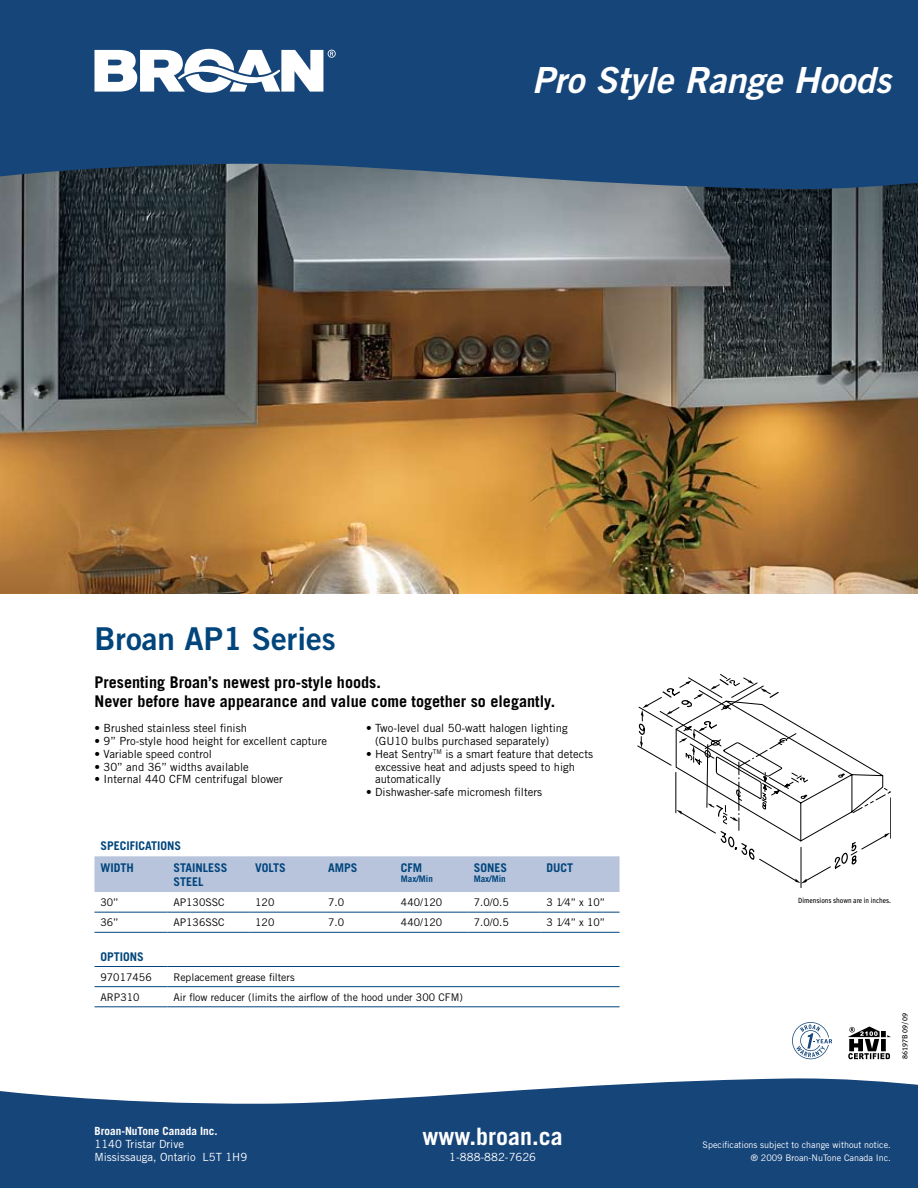
<style>
.page{position:relative;width:918px;height:1188px;background:#fff}
.page>*{position:absolute;margin:0;border:0;box-sizing:border-box;transform-origin:0 0}
.t1{font:italic 36px "Trade Gothic Bold Two";color:#fff}
.t2{font:31.5px "Trade Gothic Bold Two";color:#00457c}
.t3{font:700 24px "Trade Gothic";color:#fff}
.t4{font:700 16.2px/18.9px "Trade Gothic";color:#000}
.t5{font:700 12px/21.3px "Trade Gothic";color:#00457c}
.t6{font:11.25px/12.8px "Trade Gothic";color:#000}
.t7{font:11.25px/12.8px "Trade Gothic";color:#fff}
.t8{font:700 11.25px "Trade Gothic";color:#fff}
.t9{font:10.5px "Trade Gothic";color:#000}
.t10{font:9px/12.8px "Trade Gothic";color:#fff;text-align:right}
.t11{font:700 9px "Trade Gothic";color:#00457c}
.t12{font:7.5px "Meta Plus";color:#000;scale:.9 1}
.t13{font:7.5px "Meta Plus Book Caps";color:#000}
</style>
<div class="page">
<img style="left:0;top:190px;width:918px;height:404px">
<svg style="left:0;top:0;width:918px;height:190px;background:#1b4778"></svg>
<svg style="left:0;top:1078px;width:918px;height:110px;background:#335c8a"></svg>
<svg style="left:792px;top:1022px;width:40px;height:37px"></svg>
<svg style="left:848px;top:1027px;width:43px;height:32px"></svg>
<div style="left:94px;top:856px;width:526px;height:36px;background:#b8c4dc"></div>
<hr style="left:94px;top:912px;width:73px;height:1px;background:#00457c">
<hr style="left:167px;top:912px;width:82px;height:1px;background:#00457c">
<hr style="left:249px;top:912px;width:73px;height:1px;background:#00457c">
<hr style="left:322px;top:912px;width:73px;height:1px;background:#00457c">
<hr style="left:395px;top:912px;width:73px;height:1px;background:#00457c">
<hr style="left:468px;top:912px;width:73px;height:1px;background:#00457c">
<hr style="left:541px;top:912px;width:79px;height:1px;background:#00457c">
<hr style="left:94px;top:932px;width:73px;height:1px;background:#00457c">
<hr style="left:167px;top:932px;width:82px;height:1px;background:#00457c">
<hr style="left:249px;top:932px;width:73px;height:1px;background:#00457c">
<hr style="left:322px;top:932px;width:73px;height:1px;background:#00457c">
<hr style="left:395px;top:932px;width:73px;height:1px;background:#00457c">
<hr style="left:468px;top:932px;width:73px;height:1px;background:#00457c">
<hr style="left:541px;top:932px;width:79px;height:1px;background:#00457c">
<hr style="left:94px;top:966px;width:73px;height:1px;background:#00457c">
<hr style="left:167px;top:966px;width:453px;height:1px;background:#00457c">
<hr style="left:94px;top:986px;width:73px;height:1px;background:#00457c">
<hr style="left:167px;top:986px;width:453px;height:1px;background:#00457c">
<hr style="left:94px;top:1007px;width:73px;height:1px;background:#00457c">
<hr style="left:167px;top:1007px;width:453px;height:1px;background:#00457c">
<svg style="left:638px;top:674px;width:253px;height:210px"></svg>
<svg style="left:94px;top:49px;width:242px;height:44px"></svg>
<h1 class="t1" style="left:532px;top:58px;width:360px">Pro Style Range Hoods</h1>
<h2 class="t2" style="left:94px;top:619px;width:243px">Broan AP1 Series</h2>
<h3 class="t4" style="left:94px;top:672px;width:462px">Presenting Broan’s newest pro-style hoods.<br>Never before have appearance and value come together so elegantly.</h3>
<p class="t6" style="left:94px;top:722px;width:154px">• Brushed stainless steel finish</p>
<p class="t6" style="left:94px;top:735px;width:234px">• 9” Pro-style hood height for excellent capture</p>
<p class="t6" style="left:94px;top:747px;width:119px">• Variable speed control</p>
<p class="t6" style="left:94px;top:760px;width:156px">• 30’’ and 36’’ widths available</p>
<p class="t6" style="left:94px;top:773px;width:190px">• Internal 440 CFM centrifugal blower</p>
<p class="t6" style="left:375px;top:722px;width:194px;text-indent:-9px">• Two-level dual 50-watt halogen lighting (GU10 bulbs purchased separately)</p>
<p class="t6" style="left:375px;top:747px;width:220px;text-indent:-9px">• Heat Sentry<sup>TM</sup> is a smart feature that detects excessive heat and adjusts speed to high automatically</p>
<p class="t6" style="left:366px;top:786px;width:178px">• Dishwasher-safe micromesh filters</p>
<p class="t5" style="left:100px;top:835px;width:82px">SPECIFICATIONS<br>Width</p>
<p class="t5" style="left:173px;top:857px;width:14px">Stain</p>
<p class="t5" style="left:203px;top:857px;width:13px">less</p>
<p class="t5" style="left:173px;top:871px;width:7px">stee</p>
<p class="t5" style="left:198px;top:871px;width:7px">l</p>
<p class="t5" style="left:255px;top:857px;width:32px">VOLTS</p>
<p class="t5" style="left:328px;top:857px;width:31px">AMPS</p>
<p class="t5" style="left:401px;top:857px;width:23px">CFM</p>
<p class="t11" style="left:401px;top:874px;width:34px">Max/Min</p>
<p class="t5" style="left:474px;top:857px;width:35px">SONES</p>
<p class="t11" style="left:474px;top:874px;width:34px">Max/Min</p>
<p class="t5" style="left:547px;top:857px;width:21px">Duct</p>
<p class="t9" style="left:100px;top:896px;width:19px">30’’</p>
<p class="t9" style="left:173px;top:896px;width:53px">AP130SSC</p>
<p class="t9" style="left:255px;top:896px;width:21px">120</p>
<p class="t9" style="left:328px;top:896px;width:18px">7.0</p>
<p class="t9" style="left:401px;top:896px;width:43px">440/120</p>
<p class="t9" style="left:474px;top:896px;width:36px">7.0/0.5</p>
<p class="t9" style="left:547px;top:896px;width:60px">3 1⁄4” x 10”</p>
<p class="t9" style="left:100px;top:916px;width:19px">36’’</p>
<p class="t9" style="left:173px;top:916px;width:53px">AP136SSC</p>
<p class="t9" style="left:255px;top:916px;width:21px">120</p>
<p class="t9" style="left:328px;top:916px;width:18px">7.0</p>
<p class="t9" style="left:401px;top:916px;width:43px">440/120</p>
<p class="t9" style="left:474px;top:916px;width:36px">7.0/0.5</p>
<p class="t9" style="left:547px;top:916px;width:60px">3 1⁄4” x 10”</p>
<p class="t5" style="left:100px;top:945px;width:45px">OPTIONS</p>
<p class="t9" style="left:100px;top:971px;width:53px">97017456</p>
<p class="t9" style="left:173px;top:971px;width:123px">Replacement grease filters</p>
<p class="t9" style="left:100px;top:991px;width:41px">ARP310</p>
<p class="t9" style="left:173px;top:991px;width:291px">Air flow reducer (limits the airflow of the hood under 300 CFM)</p>
<p class="t12" style="left:798px;top:896px;width:105px">Dimensions shown are in inches.</p>
<p class="t13" style="left:901px;top:1059px;width:47px;rotate:-90deg">86197B 09/09</p>
<p class="t8" style="left:95px;top:1125px;width:125px">Broan-NuTone Canada Inc.</p>
<p class="t7" style="left:95px;top:1138px;width:154px">1140 Tristar Drive<br>Mississauga, Ontario L5T 1H9</p>
<p class="t10" style="left:703px;top:1139px;width:190px">Specifications subject to change without notice. ® 2009 Broan-NuTone Canada Inc.</p>
<h3 class="t3" style="left:423px;top:1122px;width:142px">www.broan.ca</h3>
<p class="t7" style="left:449px;top:1150px;width:88px">1-888-882-7626</p>
</div>
